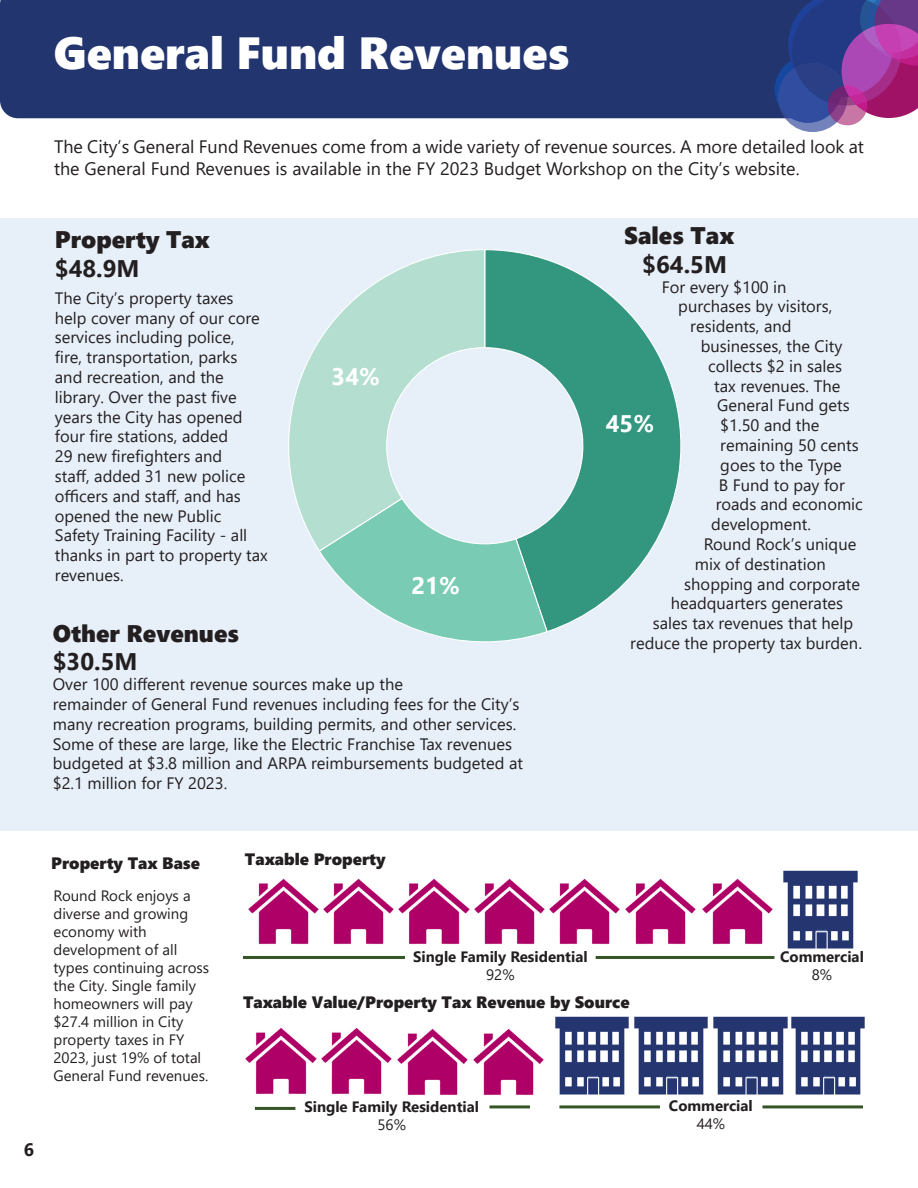
<style>
.page{position:relative;width:918px;height:1188px;background:#fff}
.page>*{position:absolute;margin:0;border:0;box-sizing:border-box;transform-origin:0 0}
.t1{font:italic 500 48px "Barbie";color:#fff}
.t2{font:45px "Segoe UI Black";color:#fff}
.t3{font:24px/28.8px "Segoe UI Black";color:#231f20}
.t4{font:700 24px "Segoe UI";color:#231f20}
.t5{font:700 24px "Segoe UI";color:#fff}
.t6{font:18px/21.6px "Segoe UI";color:#231f20}
.t7{font:700 18px "Segoe UI";color:#231f20}
.t8{font:16.5px/19.8px "Segoe UI";color:#231f20}
.t9{font:16.5px "Segoe UI Black";color:#231f20}
.t10{font:15px/18px "Segoe UI";color:#231f20}
.t11{font:700 15px/18px "Segoe UI";color:#231f20;text-align:center}
.s1{font-family:"Segoe UI";font-weight:700}
.s2{font-family:"Arial"}
.s3{font-weight:400}
</style>
<div class="page">
<div style="left:0;top:0;width:788px;height:118px;background:#22356f"></div>
<div style="left:775px;top:56px;width:67px;height:67px;background:#15489e;border-radius:50%"></div>
<svg style="left:778px;top:63px;width:69px;height:69px"></svg>
<svg style="left:828px;top:86px;width:39px;height:39px"></svg>
<svg style="left:788px;top:0;width:130px;height:118px;background:#673b8f"></svg>
<div style="left:0;top:218px;width:918px;height:613px;background:#e7eff9"></div>
<svg style="left:486px;top:249px;width:195px;height:383px;fill:#33977f"></svg>
<svg style="left:320px;top:497px;width:228px;height:145px"></svg>
<svg style="left:288px;top:249px;width:198px;height:304px;fill:#b3ded0"></svg>
<hr style="left:489px;top:1105px;width:41px;height:3px;background:#355526">
<hr style="left:255px;top:1107px;width:40px;height:3px;background:#355526">
<hr style="left:559px;top:1105px;width:101px;height:3px;background:#355526">
<hr style="left:762px;top:1105px;width:101px;height:3px;background:#355526">
<img style="left:248px;top:879px;width:525px;height:66px">
<img style="left:783px;top:870px;width:75px;height:79px">
<hr style="left:596px;top:956px;width:178px;height:3px;background:#355526">
<hr style="left:243px;top:956px;width:162px;height:3px;background:#355526">
<img style="left:245px;top:1028px;width:299px;height:67px">
<img style="left:555px;top:1016px;width:310px;height:79px">
<p class="t2" style="left:54px;top:20px;width:517px">General Fund Revenues</p>
<h1 class="t1" style="left:57px;top:39px;width:334px">Property Tax Facts</h1>
<p class="t6" style="left:54px;top:135px;width:812px">The City’s General Fund Revenues come from a wide variety of revenue sources. A more detailed look at the General Fund Revenues is available in the FY 2023 Budget Workshop on the City’s website.</p>
<p class="t3" style="left:55px;top:224px;width:156px">Property Tax <span class="s1">$48.9M</span></p>
<p class="t8" style="left:55px;top:287px;width:214px">The City’s property taxes help cover many of our core services including police,<br>fire, transportation, parks and recreation, and the library. Over the past five years the City has opened four fire stations, added<br>29 new firefighters and<br>staff, added 31 new police officers and staff, and has opened the new Public<br>Safety Training Facility - all thanks in part to property tax revenues.</p>
<p class="t3" style="left:53px;top:617px;width:188px">Other Revenues</p>
<p class="t5" style="left:332px;top:354px;width:50px">34%</p>
<p class="t5" style="left:411px;top:563px;width:50px">21%</p>
<p class="t4" style="left:53px;top:639px;width:86px">$30.5M</p>
<p class="t8" style="left:53px;top:673px;width:472px">Over 100 different revenue sources make up the<br>remainder of General Fund revenues including fees for the City’s many recreation programs, building permits, and other services.<br>Some of these are large, like the Electric Franchise Tax revenues budgeted at $3.8 million and ARPA reimbursements budgeted at $2.1 million for FY 2023.</p>
<p class="t3" style="left:624px;top:220px;width:111px">Sales Tax</p>
<p class="t4" style="left:642px;top:242px;width:86px">$64.5M</p>
<p class="t8" style="left:662px;top:275px;width:126px">For every $100 in</p>
<p class="t8" style="left:678px;top:295px;width:155px">purchases by visitors,</p>
<p class="t8" style="left:690px;top:315px;width:103px">residents, and</p>
<p class="t8" style="left:701px;top:335px;width:143px">businesses, the City</p>
<p class="t8" style="left:708px;top:355px;width:135px">collects $2 in sales</p>
<p class="t8" style="left:714px;top:374px;width:128px">tax revenues. The</p>
<p class="t8" style="left:717px;top:394px;width:134px">General Fund gets</p>
<p class="t8" style="left:720px;top:414px;width:101px">$1.50 and the</p>
<p class="t8" style="left:720px;top:434px;width:140px">remaining 50 cents</p>
<p class="t8" style="left:720px;top:454px;width:123px">goes to the Type</p>
<p class="t8" style="left:719px;top:473px;width:127px">B Fund to pay for</p>
<p class="t8" style="left:716px;top:493px;width:148px">roads and economic</p>
<p class="t8" style="left:711px;top:513px;width:101px">development.</p>
<p class="t8" style="left:704px;top:533px;width:154px">Round Rock’s unique</p>
<p class="t8" style="left:695px;top:553px;width:132px">mix of destination</p>
<p class="t8" style="left:684px;top:572px;width:177px">shopping and corporate</p>
<p class="t8" style="left:671px;top:592px;width:174px">headquarters generates</p>
<p class="t8" style="left:653px;top:612px;width:202px">sales tax revenues that help</p>
<p class="t5" style="left:606px;top:401px;width:50px">45%</p>
<p class="t8" style="left:630px;top:632px;width:234px">reduce the property tax burden<span class="s2">.</span></p>
<p class="t9" style="left:51px;top:851px;width:150px">Property Tax Base</p>
<p class="t10" style="left:54px;top:885px;width:157px">Round Rock enjoys a diverse and growing economy with development of all types continuing across the City. Single family homeowners will pay $27.4 million in City property taxes in FY<br>2023, just 19% of total<br>General Fund revenues.</p>
<p class="t7" style="left:24px;top:1132px;width:12px">6</p>
<p class="t9" style="left:245px;top:848px;width:142px">Taxable Property</p>
<p class="t11" style="left:413px;top:947px;width:176px">Single Family Residential<br><span class="s3">92%</span></p>
<p class="t11" style="left:780px;top:947px;width:85px">Commercial</p>
<p class="t10" style="left:812px;top:965px;width:22px">8%</p>
<p class="t9" style="left:243px;top:990px;width:388px">Taxable Value/Property Tax Revenue by Source</p>
<p class="t11" style="left:304px;top:1096px;width:176px">Single Family Residential<br><span class="s3">56%</span></p>
<p class="t11" style="left:669px;top:1096px;width:85px">Commercial</p>
<p class="t10" style="left:697px;top:1114px;width:30px">44%</p>
</div>
